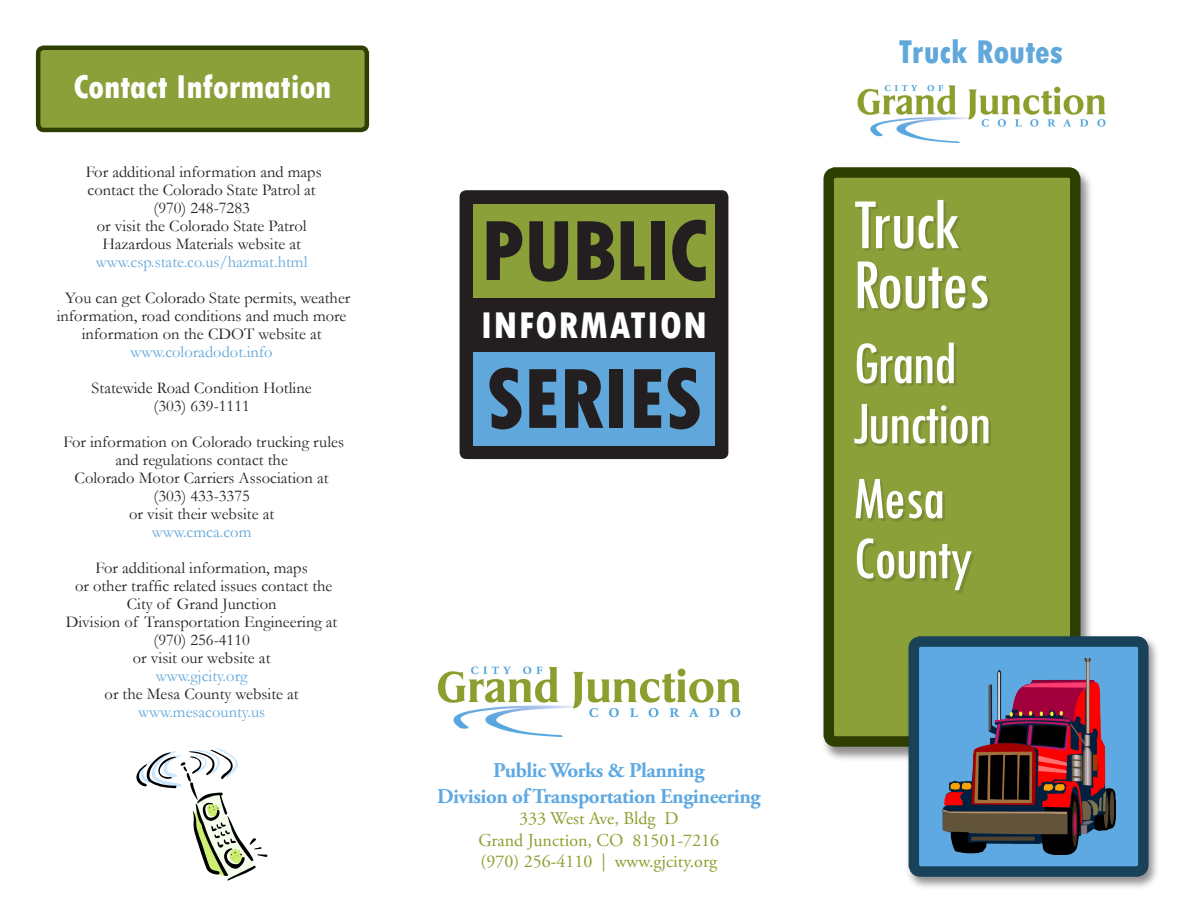
<style>
.page{position:relative;width:1188px;height:918px;background:#fff}
.page>*{position:absolute;margin:0;border:0;box-sizing:border-box;transform-origin:0 0}
.t1{font:800 condensed 90px "Tw Cen";letter-spacing:-.025em;color:#231f20}
.t2{font:condensed 75px "Tw Cen";letter-spacing:-.03em;color:#fff}
.t3{font:condensed 63px/60px "Tw Cen";letter-spacing:-.03em;color:#fff}
.t4{font:800 condensed 39px "Tw Cen";letter-spacing:.03em;color:#fff}
.Titles{font:800 condensed 34.5px "Tw Cen";color:#fff}
.Titles-2{font:800 condensed 34.5px "Tw Cen";color:#60a7db}
.t5{font:700 21px "Adobe Garamond Pro";letter-spacing:-.02em;color:#5ea9e2}
.t6{font:18px "Adobe Garamond Pro";color:#8c9e2e}
.Copy{font:16.5px/18px "Garamond";color:#231f20;text-align:center}
.s1{color:#60a7db}
</style>
<div class="page">
<div style="left:460px;top:190px;width:268px;height:269px;background:#231f20;border-radius:7px"></div>
<img style="left:437px;top:666px;width:304px;height:71px">
<div style="left:473px;top:204px;width:242px;height:94px;background:#8ca03a"></div>
<div style="left:821px;top:167px;width:273px;height:595px;background:#231f20;opacity:.5"></div>
<div style="left:829px;top:172px;width:246px;height:569px;background:#8ca03a;border-radius:7px"></div>
<div style="left:824px;top:167px;width:257px;height:580px;border:10px solid #2f3e02;border-radius:7px"></div>
<div style="left:473px;top:352px;width:242px;height:94px;background:#60a7db"></div>
<div style="left:857px;top:202px;width:134px;height:391px;background:#231f20;opacity:.16"></div>
<div style="left:905px;top:634px;width:255px;height:256px;background:#231f20;opacity:.5"></div>
<div style="left:914px;top:642px;width:229px;height:230px;background:#5ea9e2;border-radius:7px"></div>
<div style="left:909px;top:636px;width:240px;height:241px;border:10px solid #194159;border-radius:7px"></div>
<div style="left:38px;top:48px;width:329px;height:82px;background:#8ca03a;border-radius:6px"></div>
<div style="left:36px;top:46px;width:333px;height:86px;border:4px solid #2f3e02;border-radius:6px"></div>
<img style="left:942px;top:658px;width:173px;height:197px">
<svg style="left:136px;top:748px;width:131px;height:133px"></svg>
<img style="left:857px;top:84px;width:249px;height:58px">
<p class="Titles" style="left:73px;top:67px;width:260px">Contact Information</p>
<p class="Copy" style="left:86px;top:162px;width:238px">For additional information and maps contact the Colorado State Patrol at (970) 248-7283<br>or visit the Colorado State Patrol<br>Hazardous Materials website at <span class="s1">www.csp.state.co.us/hazmat.html</span></p>
<p class="Copy" style="left:57px;top:288px;width:295px">You can get Colorado State permits, weather information, road conditions and much more information on the CDOT website at <span class="s1">www.coloradodot.info</span></p>
<p class="Copy" style="left:92px;top:378px;width:222px">Statewide Road Condition Hotline (303) 639-1111</p>
<p class="Copy" style="left:63px;top:432px;width:282px">For information on Colorado trucking rules and regulations contact the<br>Colorado Motor Carriers Association at (303) 433-3375<br>or visit their website at<br><span class="s1">www.cmca.com</span></p>
<p class="Copy" style="left:66px;top:558px;width:273px">For additional information, maps<br>or other traffic related issues contact the<br>City of Grand Junction<br>Division of Transportation Engineering at (970) 256-4110<br>or visit our website at<br><span class="s1">www.gjcity.org<br></span>or the Mesa County website at <span class="s1">www.mesacounty.us</span></p>
<p class="t1" style="left:480px;top:198px;width:229px">PUBLIC</p>
<p class="t4" style="left:481px;top:302px;width:228px">INFORMATION</p>
<p class="t1" style="left:485px;top:346px;width:219px">SERIES</p>
<p class="t5" style="left:493px;top:758px;width:213px">Public Works &amp; Planning</p>
<p class="t5" style="left:437px;top:784px;width:325px">Division of Transportation Engineering</p>
<p class="t6" style="left:519px;top:808px;width:161px">333 West Ave, Bldg D</p>
<p class="t6" style="left:478px;top:829px;width:242px">Grand Junction, CO 81501-7216</p>
<p class="t6" style="left:481px;top:851px;width:238px">(970) 256-4110 | www.gjcity.org</p>
<p class="Titles-2" style="left:899px;top:31px;width:166px">Truck Routes</p>
<p class="t2" style="left:853px;top:179px;width:109px">Truck</p>
<p class="t2" style="left:853px;top:239px;width:139px">Routes</p>
<p class="t3" style="left:853px;top:332px;width:140px">Grand<br>Junction</p>
<p class="t3" style="left:853px;top:467px;width:94px">Mesa</p>
<p class="t3" style="left:853px;top:527px;width:121px">County</p>
</div>
